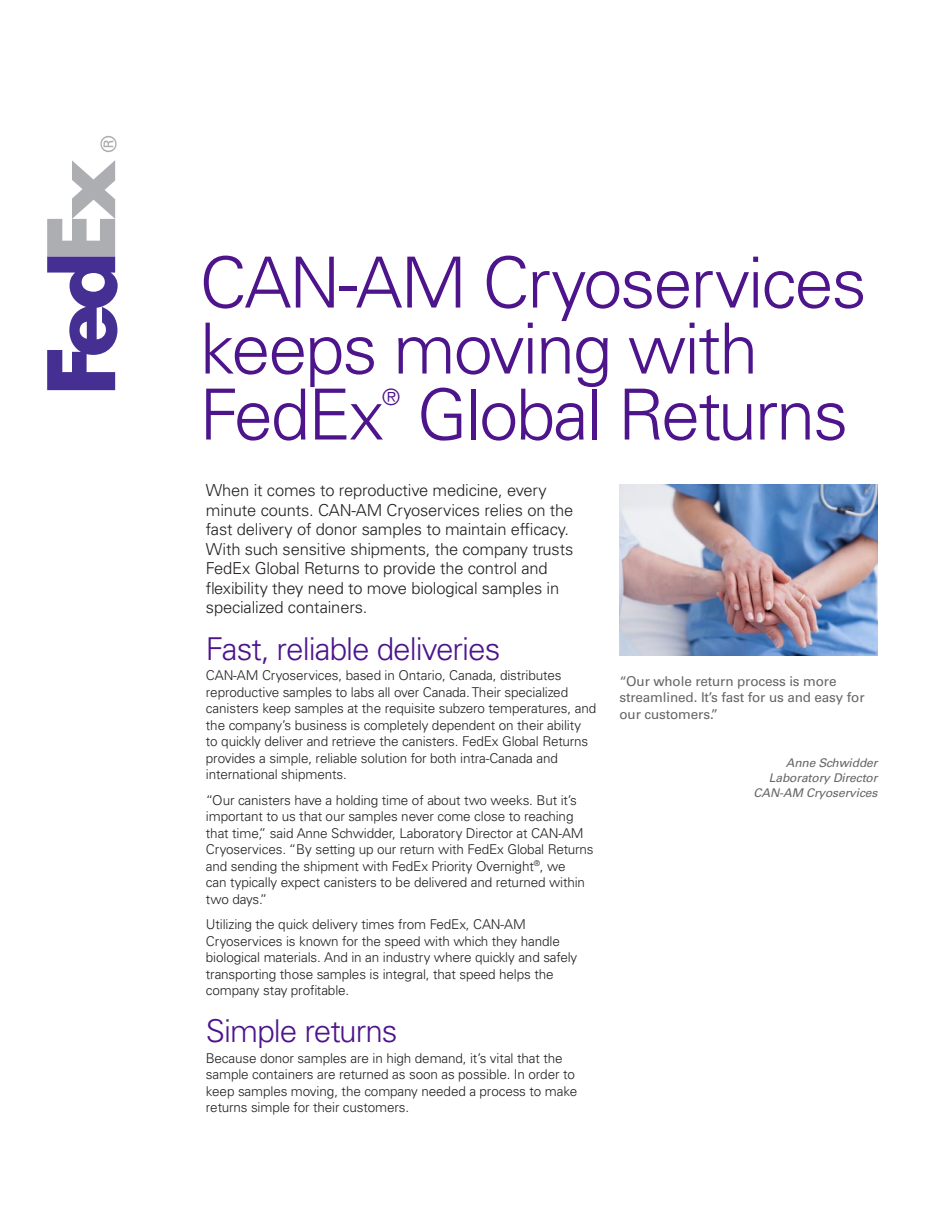
<style>
.page{position:relative;width:945px;height:1215px;background:#fff}
.page>*{position:absolute;margin:0;border:0;box-sizing:border-box;transform-origin:0 0}
.t1{font:300 70.5px/66px "Univers LT Std";letter-spacing:-.03em;color:#4d148c}
.t2{font:300 31.5px "Univers LT Std";letter-spacing:-.03em;color:#4d148c}
.t3{font:300 22.5px "Univers LT Std";color:#4d148c}
.t4{font:300 16.5px/19.5px "Univers LT Std";letter-spacing:-.01em;color:#231f20}
.t5{font:300 13.5px/16.5px "Univers LT Std";letter-spacing:-.01em;color:#231f20}
.t6{font:13.5px/16.5px "Univers LT Std";letter-spacing:-.01em;color:#666}
.t7{font:italic 12px/15px "Univers LT Std";letter-spacing:-.01em;color:#666;text-align:right}
</style>
<div class="page">
<img style="left:620px;top:484px;width:258px;height:171px">
<svg style="left:100px;top:136px;width:17px;height:16px"></svg>
<svg style="left:47px;top:160px;width:71px;height:230px"></svg>
<h1 class="t1" style="left:200px;top:250px;width:669px">CAN-AM Cryoservices keeps moving with<br>FedEx</h1>
<h3 class="t3" style="left:382px;top:384px;width:20px">®</h3>
<h1 class="t1" style="left:417px;top:382px;width:433px">Global Returns</h1>
<p class="t4" style="left:206px;top:481px;width:369px">When it comes to reproductive medicine, every minute counts. CAN-AM Cryoservices relies on the fast delivery of donor samples to maintain efficacy.<br>With such sensitive shipments, the company trusts FedEx Global Returns to provide the control and flexibility they need to move biological samples in specialized containers.</p>
<h2 class="t2" style="left:206px;top:630px;width:296px">Fast, reliable deliveries</h2>
<p class="t5" style="left:206px;top:667px;width:392px">CAN-AM Cryoservices, based in Ontario, Canada, distributes reproductive samples to labs all over Canada. Their specialized canisters keep samples at the requisite subzero temperatures, and the company’s business is completely dependent on their ability to quickly deliver and retrieve the canisters. FedEx Global Returns provides a simple, reliable solution for both intra-Canada and international shipments.</p>
<p class="t5" style="left:206px;top:792px;width:389px">“Our canisters have a holding time of about two weeks. But it’s important to us that our samples never come close to reaching that time,” said Anne Schwidder, Laboratory Director at CAN-AM Cryoservices. “By setting up our return with FedEx Global Returns and sending the shipment with FedEx Priority Overnight<sup>®</sup>, we<br>can typically expect canisters to be delivered and returned within two days.”</p>
<p class="t5" style="left:206px;top:916px;width:373px">Utilizing the quick delivery times from FedEx, CAN-AM Cryoservices is known for the speed with which they handle biological materials. And in an industry where quickly and safely transporting those samples is integral, that speed helps the company stay profitable.</p>
<h2 class="t2" style="left:206px;top:1012px;width:193px">Simple returns</h2>
<p class="t5" style="left:206px;top:1050px;width:373px">Because donor samples are in high demand, it’s vital that the sample containers are returned as soon as possible. In order to keep samples moving, the company needed a process to make returns simple for their customers.</p>
<p class="t6" style="left:619px;top:673px;width:247px">“Our whole return process is more streamlined. It’s fast for us and easy for our customers.”</p>
<p class="t7" style="left:754px;top:755px;width:125px">Anne Schwidder<br>Laboratory Director<br>CAN-AM Cryoservices</p>
</div>
